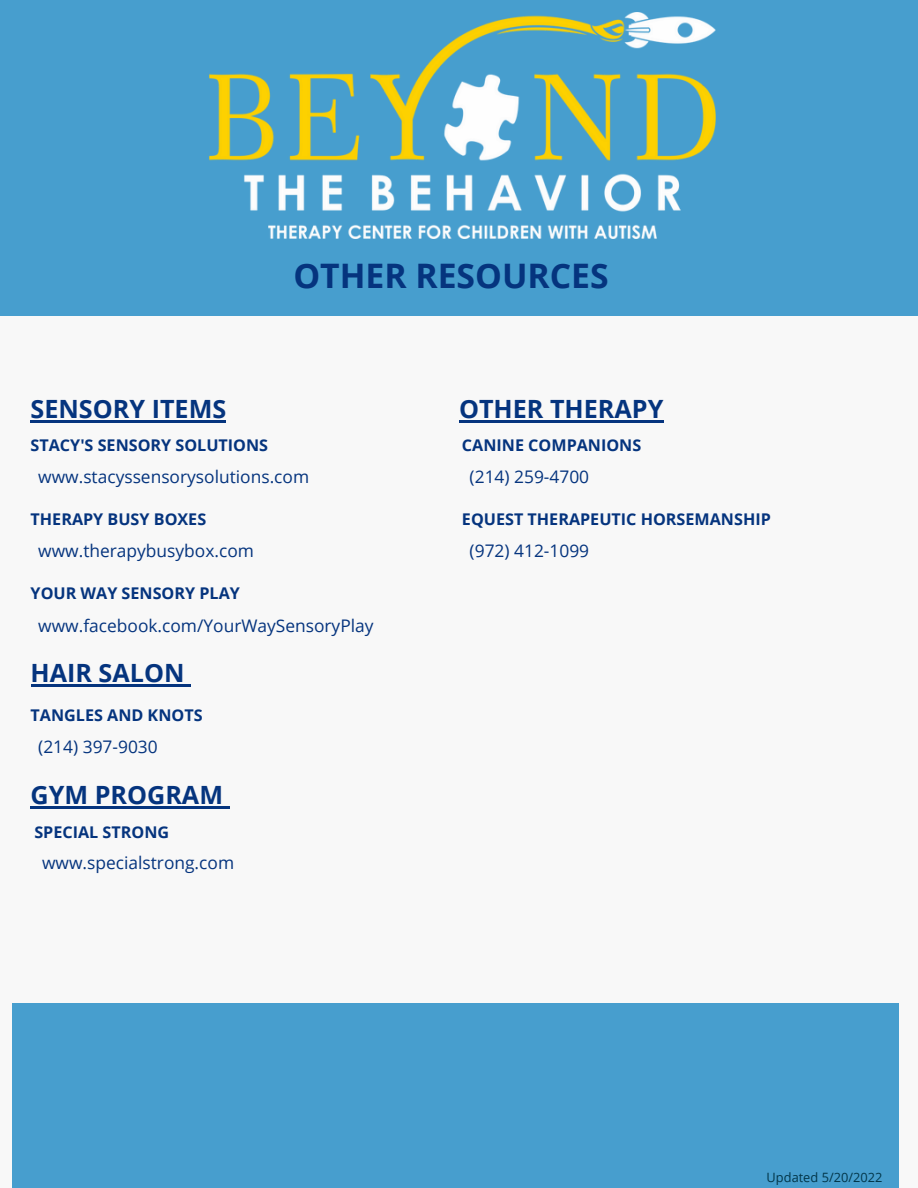
<style>
.page{position:relative;width:918px;height:1188px;background:#f8f8f8}
.page>*{position:absolute;margin:0;border:0;box-sizing:border-box;transform-origin:0 0}
.t1{font:700 33.75px "Open Sans";color:#05347e}
.t2{font:700 25.2px "Open Sans";color:#05347e}
.t3{font:17.4px "Open Sans";color:#05347e}
.t4{font:700 16.2px "Open Sans";color:#05347e}
.t5{font:12.75px "Open Sans";color:#023649}
</style>
<div class="page">
<div style="left:0;top:0;width:918px;height:316px;background:#479ece"></div>
<div style="left:13px;top:1003px;width:886px;height:185px;background:#479ece"></div>
<img style="left:209px;top:13px;width:506px;height:226px">
<hr style="left:31px;top:420px;width:195px;height:2px;background:#05347e">
<hr style="left:31px;top:684px;width:154px;height:2px;background:#05347e">
<svg style="left:185px;top:684px;width:6px;height:2px"></svg>
<hr style="left:31px;top:806px;width:192px;height:3px;background:#05347e">
<svg style="left:223px;top:806px;width:7px;height:3px"></svg>
<hr style="left:459px;top:420px;width:204px;height:2px;background:#05347e">
<h1 class="t1" style="left:293px;top:252px;width:317px">OTHER RESOURCES</h1>
<h2 class="t2" style="left:31px;top:391px;width:197px">SENSORY ITEMS</h2>
<p class="t4" style="left:31px;top:434px;width:239px">STACY'S SENSORY SOLUTIONS</p>
<h2 class="t2" style="left:459px;top:391px;width:206px">OTHER THERAPY</h2>
<p class="t4" style="left:462px;top:434px;width:181px">CANINE COMPANIONS</p>
<p class="t3" style="left:38px;top:464px;width:272px">www.stacyssensorysolutions.com</p>
<p class="t4" style="left:31px;top:508px;width:177px">THERAPY BUSY BOXES</p>
<p class="t3" style="left:38px;top:539px;width:217px">www.therapybusybox.com</p>
<p class="t4" style="left:31px;top:582px;width:211px">YOUR WAY SENSORY PLAY</p>
<p class="t3" style="left:38px;top:613px;width:337px">www.facebook.com/YourWaySensoryPlay</p>
<h2 class="t2" style="left:31px;top:655px;width:155px">HAIR SALON</h2>
<p class="t4" style="left:31px;top:704px;width:173px">TANGLES AND KNOTS</p>
<p class="t3" style="left:38px;top:734px;width:121px">(214) 397-9030</p>
<h2 class="t2" style="left:31px;top:777px;width:194px">GYM PROGRAM</h2>
<p class="t4" style="left:34px;top:820px;width:136px">SPECIAL STRONG</p>
<p class="t3" style="left:42px;top:851px;width:194px">www.specialstrong.com</p>
<p class="t3" style="left:470px;top:464px;width:121px">(214) 259-4700</p>
<p class="t4" style="left:462px;top:508px;width:310px">EQUEST THERAPEUTIC HORSEMANSHIP</p>
<p class="t3" style="left:470px;top:539px;width:121px">(972) 412-1099</p>
<p class="t5" style="left:767px;top:1168px;width:117px">Updated 5/20/2022</p>
</div>
